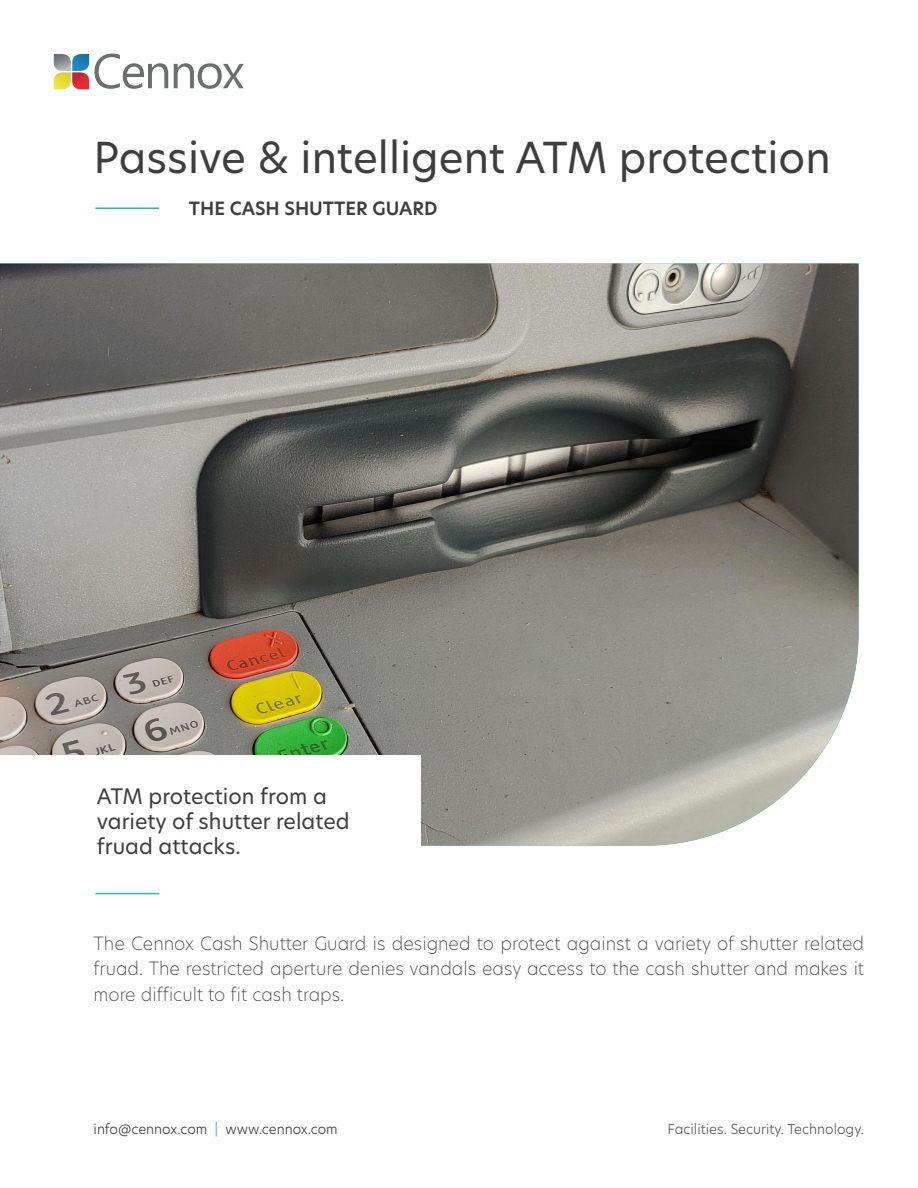
<style>
.page{position:relative;width:918px;height:1188px;background:#fff}
.page>*{position:absolute;margin:0;border:0;box-sizing:border-box;transform-origin:0 0}
.t1{font:42px "New Hero";color:#3e3e3f}
.t2{font:21px/25.2px "Hero New";color:#3e3e3f}
.t3{font:200 18px/25.5px "New Hero";color:#3e3e3f;text-align:justify}
.t4{font:600 18px "New Hero";color:#3e3e3f}
.t5{font:300 13.5px "New Hero";color:#57585a}
.t6{font:300 13.5px "New Hero";color:#3e3e3f}
.s1{color:#22bcaf}
</style>
<div class="page">
<img style="left:0;top:264px;width:859px;height:582px">
<svg style="left:174px;top:63px;width:70px;height:26px"></svg>
<svg style="left:54px;top:54px;width:114px;height:35px"></svg>
<hr style="left:95px;top:207px;width:64px;height:2px;background:#22bcb1">
<hr style="left:95px;top:893px;width:64px;height:1px;background:#22bcb1">
<div style="left:0;top:755px;width:420px;height:106px;background:#fff"></div>
<p class="t1" style="left:94px;top:128px;width:739px">Passive &amp; intelligent ATM protection</p>
<p class="t4" style="left:189px;top:197px;width:250px">THE CASH SHUTTER GUARD</p>
<p class="t2" style="left:97px;top:783px;width:254px">ATM protection from a variety of shutter related fruad attacks.</p>
<p class="t3" style="left:94px;top:930px;width:772px">The Cennox Cash Shutter Guard is designed to protect against a variety of shutter related fruad. The restricted aperture denies vandals easy access to the cash shutter and makes it more difficult to fit cash traps.</p>
<p class="t6" style="left:94px;top:1120px;width:246px">info@cennox.com <span class="s1">|</span> www.cennox.com</p>
<p class="t5" style="left:667px;top:1120px;width:198px">Facilities. Security. Technology.</p>
</div>
